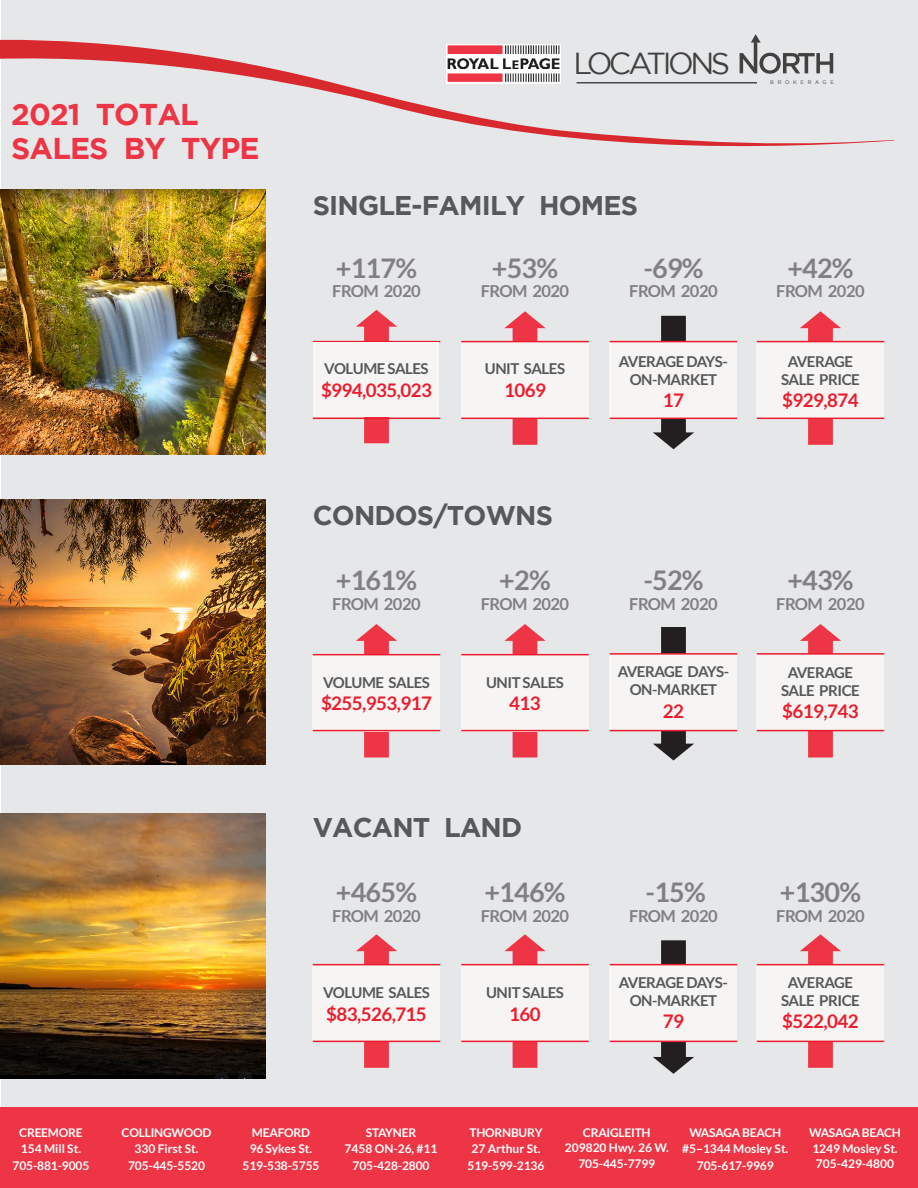
<style>
.page{position:relative;width:918px;height:1188px;background:#fff}
.page>*{position:absolute;margin:0;border:0;box-sizing:border-box;transform-origin:0 0}
.t1{font:30.3px "Gotham";letter-spacing:-.115em;color:#414141}
.t2{font:700 30px "Gotham";letter-spacing:-.03em;color:#ed3545}
.t3{font:700 27px "Lato";letter-spacing:-.03em;color:#807f84}
.t4{font:700 27px "Gotham";letter-spacing:-.03em;color:#57585a}
.t5{font:700 18.75px "Lato";letter-spacing:-.03em;color:#eb1c2c}
.t6{font:700 16.5px "Lato";letter-spacing:-.03em;color:#807f84}
.t7{font:700 15px/18px "Lato";letter-spacing:-.03em;color:#57585a;text-align:center}
.t8{font:700 12px/15px "Lato";letter-spacing:-.01em;color:#fff;text-align:center}
.t9{font:5.25px "Gotham";letter-spacing:.7em;color:#414141}
</style>
<div class="page">
<div style="left:2px;top:0;width:916px;height:1107px;background:#e6e7e9"></div>
<svg style="left:653px;top:940px;width:41px;height:134px"></svg>
<svg style="left:653px;top:627px;width:41px;height:133px"></svg>
<svg style="left:800px;top:624px;width:41px;height:134px"></svg>
<svg style="left:504px;top:624px;width:42px;height:134px"></svg>
<svg style="left:356px;top:624px;width:41px;height:134px"></svg>
<svg style="left:356px;top:310px;width:41px;height:133px"></svg>
<div style="left:0;top:1107px;width:918px;height:81px;background:#ed3545"></div>
<svg style="left:504px;top:934px;width:42px;height:134px"></svg>
<svg style="left:800px;top:934px;width:41px;height:134px"></svg>
<svg style="left:800px;top:311px;width:41px;height:134px"></svg>
<svg style="left:653px;top:316px;width:41px;height:133px"></svg>
<div style="left:610px;top:343px;width:127px;height:76px;background:#f6f5f4"></div>
<svg style="left:504px;top:311px;width:42px;height:134px"></svg>
<div style="left:461px;top:343px;width:128px;height:76px;background:#f6f5f4"></div>
<div style="left:757px;top:343px;width:127px;height:76px;background:#f6f5f4"></div>
<hr style="left:461px;top:341px;width:128px;height:1px;background:#eb1c2c">
<hr style="left:313px;top:341px;width:127px;height:1px;background:#eb1c2c">
<hr style="left:757px;top:341px;width:127px;height:1px;background:#eb1c2c">
<hr style="left:461px;top:418px;width:128px;height:1px;background:#eb1c2c">
<hr style="left:313px;top:418px;width:127px;height:1px;background:#eb1c2c">
<hr style="left:757px;top:418px;width:127px;height:1px;background:#eb1c2c">
<div style="left:314px;top:342px;width:125px;height:75px;background:#f6f5f4"></div>
<hr style="left:610px;top:341px;width:127px;height:1px;background:#eb1c2c">
<hr style="left:610px;top:418px;width:127px;height:1px;background:#eb1c2c">
<div style="left:610px;top:654px;width:127px;height:76px;background:#f6f5f4"></div>
<div style="left:461px;top:656px;width:128px;height:76px;background:#f6f5f4"></div>
<div style="left:313px;top:656px;width:127px;height:76px;background:#f6f5f4"></div>
<div style="left:757px;top:654px;width:127px;height:76px;background:#f6f5f4"></div>
<hr style="left:461px;top:654px;width:128px;height:1px;background:#eb1c2c">
<hr style="left:313px;top:654px;width:127px;height:1px;background:#eb1c2c">
<hr style="left:757px;top:653px;width:127px;height:2px;background:#eb1c2c">
<hr style="left:461px;top:730px;width:128px;height:1px;background:#eb1c2c">
<hr style="left:313px;top:730px;width:127px;height:1px;background:#eb1c2c">
<hr style="left:757px;top:730px;width:127px;height:1px;background:#eb1c2c">
<hr style="left:610px;top:653px;width:127px;height:2px;background:#eb1c2c">
<hr style="left:610px;top:730px;width:127px;height:1px;background:#eb1c2c">
<div style="left:610px;top:966px;width:127px;height:76px;background:#f6f5f4"></div>
<svg style="left:356px;top:934px;width:41px;height:134px"></svg>
<div style="left:461px;top:966px;width:128px;height:76px;background:#f6f5f4"></div>
<div style="left:313px;top:966px;width:127px;height:76px;background:#f6f5f4"></div>
<div style="left:757px;top:966px;width:127px;height:76px;background:#f6f5f4"></div>
<hr style="left:461px;top:1041px;width:128px;height:1px;background:#eb1c2c">
<hr style="left:313px;top:964px;width:127px;height:1px;background:#eb1c2c">
<hr style="left:757px;top:964px;width:127px;height:1px;background:#eb1c2c">
<hr style="left:461px;top:964px;width:128px;height:1px;background:#eb1c2c">
<hr style="left:313px;top:1041px;width:127px;height:1px;background:#eb1c2c">
<hr style="left:757px;top:1041px;width:127px;height:1px;background:#eb1c2c">
<hr style="left:610px;top:964px;width:127px;height:1px;background:#eb1c2c">
<hr style="left:610px;top:1041px;width:127px;height:1px;background:#eb1c2c">
<img style="left:0;top:813px;width:266px;height:265px">
<img style="left:0;top:189px;width:266px;height:265px">
<img style="left:0;top:499px;width:266px;height:266px">
<svg style="left:0;top:37px;width:894px;height:111px"></svg>
<p class="t2" style="left:11px;top:97px;width:189px">2021 TOTAL</p>
<p class="t2" style="left:11px;top:131px;width:250px">SALES BY TYPE</p>
<h1 class="t1" style="left:573px;top:46px;width:158px">LOCATIONS</h1>
<p class="t9" style="left:770px;top:80px;width:65px">BROKERAGE</p>
<p class="t4" style="left:313px;top:190px;width:327px">SINGLE-FAMILY HOMES</p>
<p class="t3" style="left:336px;top:252px;width:83px">+117%</p>
<p class="t6" style="left:332px;top:282px;width:90px">FROM 2020</p>
<p class="t7" style="left:324px;top:360px;width:106px">VOLUME SALES</p>
<p class="t5" style="left:321px;top:379px;width:112px">$994,035,023</p>
<p class="t3" style="left:492px;top:252px;width:68px">+53%</p>
<p class="t6" style="left:481px;top:282px;width:90px">FROM 2020</p>
<p class="t7" style="left:485px;top:360px;width:82px">UNIT SALES</p>
<p class="t5" style="left:504px;top:379px;width:43px">1069</p>
<p class="t4" style="left:313px;top:500px;width:242px">CONDOS/TOWNS</p>
<p class="t3" style="left:336px;top:565px;width:83px">+161%</p>
<p class="t6" style="left:332px;top:594px;width:90px">FROM 2020</p>
<p class="t7" style="left:323px;top:673px;width:108px">VOLUME SALES</p>
<p class="t5" style="left:321px;top:693px;width:112px">$255,953,917</p>
<p class="t3" style="left:499px;top:565px;width:53px">+2%</p>
<p class="t6" style="left:481px;top:594px;width:90px">FROM 2020</p>
<p class="t7" style="left:486px;top:673px;width:79px">UNIT SALES</p>
<p class="t5" style="left:509px;top:693px;width:33px">413</p>
<p class="t4" style="left:313px;top:812px;width:211px">VACANT LAND</p>
<p class="t3" style="left:336px;top:877px;width:83px">+465%</p>
<p class="t6" style="left:332px;top:906px;width:90px">FROM 2020</p>
<p class="t7" style="left:323px;top:984px;width:108px">VOLUME SALES</p>
<p class="t5" style="left:326px;top:1003px;width:102px">$83,526,715</p>
<p class="t3" style="left:484px;top:877px;width:83px">+146%</p>
<p class="t6" style="left:481px;top:906px;width:90px">FROM 2020</p>
<p class="t7" style="left:486px;top:984px;width:79px">UNIT SALES</p>
<p class="t5" style="left:509px;top:1003px;width:33px">160</p>
<p class="t3" style="left:643px;top:252px;width:62px">-69%</p>
<p class="t6" style="left:629px;top:282px;width:90px">FROM 2020</p>
<p class="t7" style="left:619px;top:352px;width:110px">AVERAGE DAYS-</p>
<p class="t7" style="left:630px;top:370px;width:89px">ON-MARKET</p>
<p class="t5" style="left:663px;top:390px;width:23px">17</p>
<p class="t3" style="left:643px;top:565px;width:62px">-52%</p>
<p class="t6" style="left:629px;top:594px;width:90px">FROM 2020</p>
<p class="t7" style="left:618px;top:663px;width:113px">AVERAGE DAYS-<br>ON-MARKET</p>
<p class="t5" style="left:663px;top:700px;width:23px">22</p>
<p class="t3" style="left:646px;top:877px;width:62px">-15%</p>
<p class="t6" style="left:629px;top:906px;width:90px">FROM 2020</p>
<p class="t7" style="left:619px;top:973px;width:110px">AVERAGE DAYS-</p>
<p class="t7" style="left:630px;top:991px;width:89px">ON-MARKET</p>
<p class="t5" style="left:663px;top:1011px;width:23px">79</p>
<p class="t3" style="left:787px;top:252px;width:68px">+42%</p>
<p class="t6" style="left:776px;top:282px;width:90px">FROM 2020</p>
<p class="t7" style="left:781px;top:352px;width:80px">AVERAGE<br>SALE PRICE</p>
<p class="t5" style="left:782px;top:390px;width:78px">$929,874</p>
<p class="t3" style="left:787px;top:565px;width:68px">+43%</p>
<p class="t6" style="left:776px;top:594px;width:90px">FROM 2020</p>
<p class="t7" style="left:781px;top:663px;width:80px">AVERAGE<br>SALE PRICE</p>
<p class="t5" style="left:782px;top:701px;width:78px">$619,743</p>
<p class="t3" style="left:780px;top:877px;width:83px">+130%</p>
<p class="t6" style="left:776px;top:906px;width:90px">FROM 2020</p>
<p class="t7" style="left:788px;top:973px;width:67px">AVERAGE</p>
<p class="t7" style="left:781px;top:991px;width:80px">SALE PRICE</p>
<p class="t5" style="left:782px;top:1011px;width:78px">$522,042</p>
<p class="t8" style="left:19px;top:1125px;width:65px">CREEMORE</p>
<p class="t8" style="left:21px;top:1141px;width:62px">154 Mill St.</p>
<p class="t8" style="left:13px;top:1158px;width:78px">705-881-9005</p>
<p class="t8" style="left:122px;top:1125px;width:91px">COLLINGWOOD</p>
<p class="t8" style="left:135px;top:1141px;width:66px">330 First St.</p>
<p class="t8" style="left:128px;top:1158px;width:78px">705-445-5520</p>
<p class="t8" style="left:252px;top:1125px;width:60px">MEAFORD</p>
<p class="t8" style="left:250px;top:1141px;width:64px">96 Sykes St.</p>
<p class="t8" style="left:243px;top:1158px;width:78px">519-538-5755</p>
<p class="t8" style="left:366px;top:1125px;width:52px">STAYNER</p>
<p class="t8" style="left:345px;top:1141px;width:94px">7458 ON-26, #11</p>
<p class="t8" style="left:353px;top:1158px;width:78px">705-428-2800</p>
<p class="t8" style="left:469px;top:1125px;width:75px">THORNBURY</p>
<p class="t8" style="left:472px;top:1141px;width:70px">27 Arthur St.</p>
<p class="t8" style="left:468px;top:1158px;width:78px">519-599-2136</p>
<p class="t8" style="left:565px;top:1125px;width:105px">CRAIGLEITH<br>209820 Hwy. 26 W.</p>
<p class="t8" style="left:578px;top:1156px;width:78px">705-445-7799</p>
<p class="t8" style="left:689px;top:1125px;width:93px">WASAGA BEACH</p>
<p class="t8" style="left:682px;top:1141px;width:108px">#5–1344 Mosley St.</p>
<p class="t8" style="left:697px;top:1158px;width:78px">705-617-9969</p>
<p class="t8" style="left:809px;top:1125px;width:93px">WASAGA BEACH</p>
<p class="t8" style="left:812px;top:1141px;width:87px;text-align:left">1249 Mosley St.<br>705-429-4800</p>
</div>
